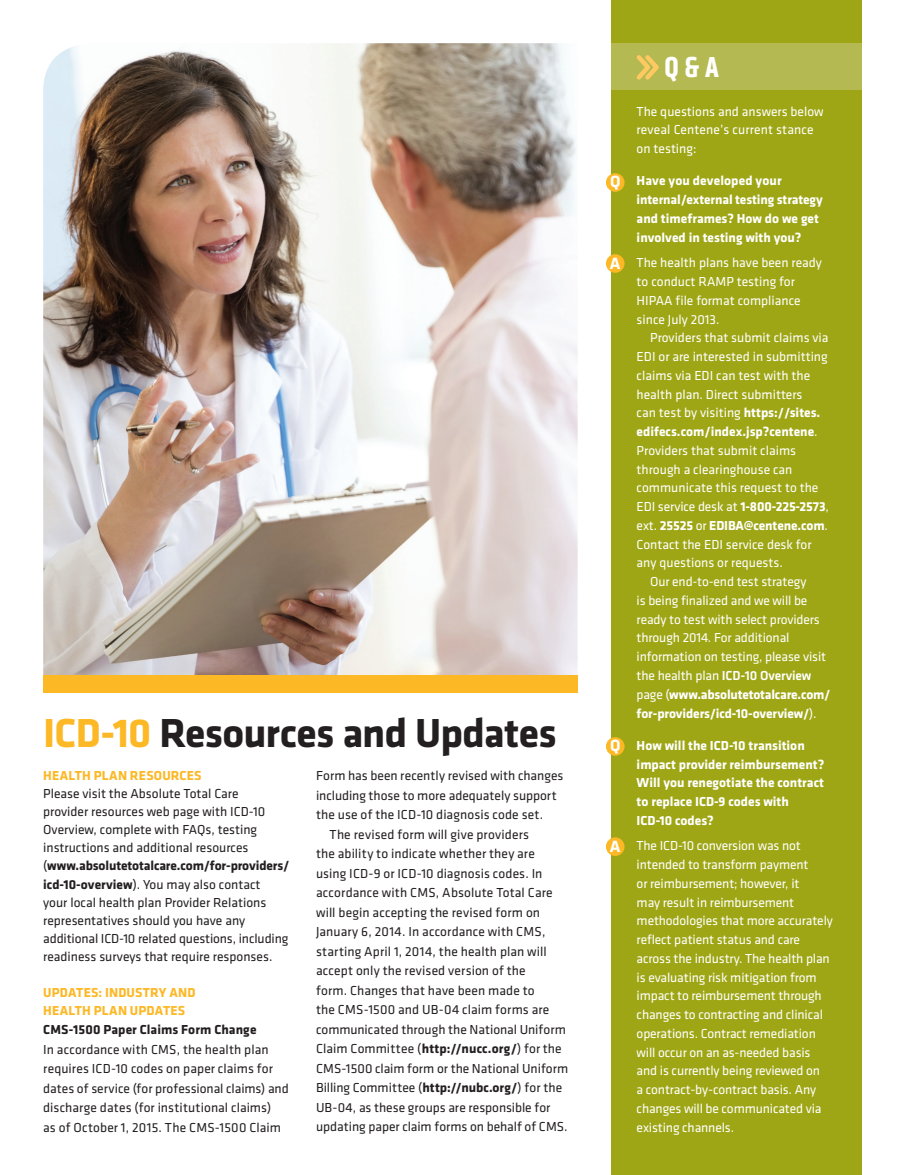
<style>
.page{position:relative;width:905px;height:1175px;background:#fff}
.page>*{position:absolute;margin:0;border:0;box-sizing:border-box;transform-origin:0 0}
.t1{font:700 42px "Klavika";letter-spacing:-.02em;color:#231f20}
.t2{font:700 condensed 30px "Klavika";color:#fff}
.t3{font:700 16.95px "Klavika";color:#fff}
.t4{font:13.5px/18px "Klavika";color:#231f20}
.t5{font:13.5px/18.8px "Klavika";letter-spacing:-.01em;color:#fff}
.t6{font:700 13.5px/18.8px "Klavika";color:#fff}
.t7{font:700 13.5px/18px "Klavika";letter-spacing:.015em;color:#fcb825}
.t8{font:13.5px "Klavika";letter-spacing:.02em;color:#231f20}
.t9{font:700 13.5px "Klavika";letter-spacing:.01em;color:#231f20}
.t10{font:500 13.5px "Klavika";letter-spacing:-.01em;color:#fff}
.s1{color:#fcb825}
.s2{font-weight:700}
.s3{font-weight:400}
</style>
<div class="page">
<img style="left:43px;top:43px;width:534px;height:632px">
<div style="left:611px;top:0;width:250px;height:1174px;background:#9ea615"></div>
<div style="left:611px;top:43px;width:250px;height:46px;background:#b5b952"></div>
<svg style="left:636px;top:55px;width:23px;height:25px"></svg>
<div style="left:43px;top:675px;width:534px;height:17px;background:#fcb825"></div>
<div style="left:606px;top:173px;width:18px;height:19px;background:#fcb825;border-radius:50%"></div>
<div style="left:606px;top:737px;width:18px;height:18px;background:#fcb825;border-radius:50%"></div>
<div style="left:606px;top:254px;width:18px;height:19px;background:#fcb825;border-radius:50%"></div>
<div style="left:606px;top:837px;width:18px;height:19px;background:#fcb825;border-radius:50%"></div>
<h1 class="t1" style="left:43px;top:703px;width:515px"><span class="s1">ICD-10</span> Resources and Updates</h1>
<p class="t7" style="left:43px;top:766px;width:160px">HEALTH PLAN RESOURCES</p>
<p class="t4" style="left:43px;top:784px;width:247px">Please visit the Absolute Total Care<br>provider resources web page with ICD-10<br>Overview, complete with FAQs, testing instructions and additional resources (<span class="s2">www.absolutetotalcare.com/for-providers/ icd-10-overview</span>). You may also contact<br>your local health plan Provider Relations representatives should you have any additional ICD-10 related questions, including readiness surveys that require responses.</p>
<p class="t7" style="left:43px;top:982px;width:154px">UPDATES: INDUSTRY AND<br>HEALTH PLAN UPDATES</p>
<p class="t9" style="left:43px;top:1019px;width:215px">CMS-1500 Paper Claims Form Change</p>
<p class="t4" style="left:43px;top:1038px;width:247px;line-height:19.5px">In accordance with CMS, the health plan requires ICD-10 codes on paper claims for dates of service (for professional claims) and discharge dates (for institutional claims)<br>as of October 1, 2015. The CMS-1500 Claim</p>
<p class="t4" style="left:316px;top:766px;width:249px">Form has been recently revised with changes</p>
<p class="t4" style="left:316px;top:786px;width:242px">including those to more adequately support</p>
<p class="t4" style="left:316px;top:805px;width:229px">the use of the ICD-10 diagnosis code set.</p>
<p class="t8" style="left:329px;top:825px;width:201px">The revised form will give providers</p>
<p class="t4" style="left:316px;top:844px;width:220px">the ability to indicate whether they are</p>
<p class="t4" style="left:316px;top:864px;width:228px">using ICD-9 or ICD-10 diagnosis codes. In</p>
<p class="t4" style="left:316px;top:883px;width:238px">accordance with CMS, Absolute Total Care</p>
<p class="t4" style="left:316px;top:903px;width:225px">will begin accepting the revised form on</p>
<p class="t4" style="left:316px;top:922px;width:231px">January 6, 2014. In accordance with CMS,</p>
<p class="t4" style="left:316px;top:942px;width:232px">starting April 1, 2014, the health plan will</p>
<p class="t4" style="left:316px;top:961px;width:211px">accept only the revised version of the</p>
<p class="t4" style="left:316px;top:981px;width:220px">form. Changes that have been made to</p>
<p class="t4" style="left:316px;top:1000px;width:235px">the CMS-1500 and UB-04 claim forms are</p>
<p class="t4" style="left:316px;top:1020px;width:251px">communicated through the National Uniform</p>
<p class="t4" style="left:316px;top:1039px;width:247px">Claim Committee (<span class="s2">http://nucc.org/</span>) for the</p>
<p class="t4" style="left:316px;top:1059px;width:254px">CMS-1500 claim form or the National Uniform</p>
<p class="t4" style="left:316px;top:1078px;width:248px">Billing Committee (<span class="s2">http://nubc.org/</span>) for the</p>
<p class="t4" style="left:316px;top:1098px;width:236px">UB-04, as these groups are responsible for</p>
<p class="t4" style="left:316px;top:1117px;width:253px">updating paper claim forms on behalf of CMS.</p>
<p class="t3" style="left:610px;top:169px;width:12px">Q</p>
<p class="t3" style="left:610px;top:251px;width:12px">A</p>
<p class="t3" style="left:610px;top:733px;width:12px">Q</p>
<p class="t3" style="left:610px;top:834px;width:12px">A</p>
<h2 class="t2" style="left:664px;top:48px;width:56px">Q &amp; A</h2>
<p class="t5" style="left:636px;top:101px;width:188px">The questions and answers below reveal Centene’s current stance on testing:</p>
<p class="t6" style="left:636px;top:171px;width:188px">Have you developed your internal/external testing strategy and timeframes? How do we get involved in testing with you?</p>
<p class="t5" style="left:636px;top:253px;width:187px">The health plans have been ready to conduct RAMP testing for<br>HIPAA file format compliance since July 2013.</p>
<p class="t5" style="left:650px;top:328px;width:180px">Providers that submit claims via</p>
<p class="t5" style="left:636px;top:347px;width:193px">EDI or are interested in submitting</p>
<p class="t5" style="left:636px;top:365px;width:175px">claims via EDI can test with the</p>
<p class="t5" style="left:636px;top:384px;width:167px">health plan. Direct submitters</p>
<p class="t5" style="left:636px;top:403px;width:185px">can test by visiting <span class="s2">https://sites.</span></p>
<p class="t6" style="left:636px;top:421px;width:183px">edifecs.com/index.jsp?centene<span class="s3">.</span></p>
<p class="t5" style="left:636px;top:440px;width:161px">Providers that submit claims</p>
<p class="t5" style="left:636px;top:459px;width:157px">through a clearinghouse can</p>
<p class="t5" style="left:636px;top:478px;width:183px">communicate this request to the</p>
<p class="t5" style="left:636px;top:497px;width:194px">EDI service desk at <span class="s2">1-800-225-2573</span>,</p>
<p class="t6" style="left:636px;top:515px;width:193px"><span class="s3">ext.</span> 25525 <span class="s3">or</span> EDIBA@centene.com<span class="s3">.</span></p>
<p class="t5" style="left:636px;top:534px;width:176px">Contact the EDI service desk for</p>
<p class="t5" style="left:636px;top:553px;width:148px">any questions or requests.</p>
<p class="t5" style="left:650px;top:572px;width:158px">Our end-to-end test strategy</p>
<p class="t5" style="left:636px;top:590px;width:172px">is being finalized and we will be</p>
<p class="t5" style="left:636px;top:609px;width:185px">ready to test with select providers</p>
<p class="t5" style="left:636px;top:628px;width:154px">through 2014. For additional</p>
<p class="t5" style="left:636px;top:647px;width:191px">information on testing, please visit</p>
<p class="t10" style="left:636px;top:666px;width:176px"><span class="s3">the health plan</span> ICD-10 Overview</p>
<p class="t6" style="left:636px;top:684px;width:195px"><span class="s3">page (</span>www.absolutetotalcare.com/</p>
<p class="t6" style="left:636px;top:703px;width:181px">for-providers/icd-10-overview/<span class="s3">).</span></p>
<p class="t6" style="left:636px;top:735px;width:189px">How will the ICD-10 transition impact provider reimbursement?<br>Will you renegotiate the contract to replace ICD-9 codes with<br>ICD-10 codes?</p>
<p class="t5" style="left:636px;top:836px;width:198px">The ICD-10 conversion was not intended to transform payment<br>or reimbursement; however, it<br>may result in reimbursement methodologies that more accurately reflect patient status and care across the industry. The health plan is evaluating risk mitigation from impact to reimbursement through changes to contracting and clinical operations. Contract remediation will occur on an as-needed basis and is currently being reviewed on<br>a contract-by-contract basis. Any changes will be communicated via existing channels.</p>
</div>
